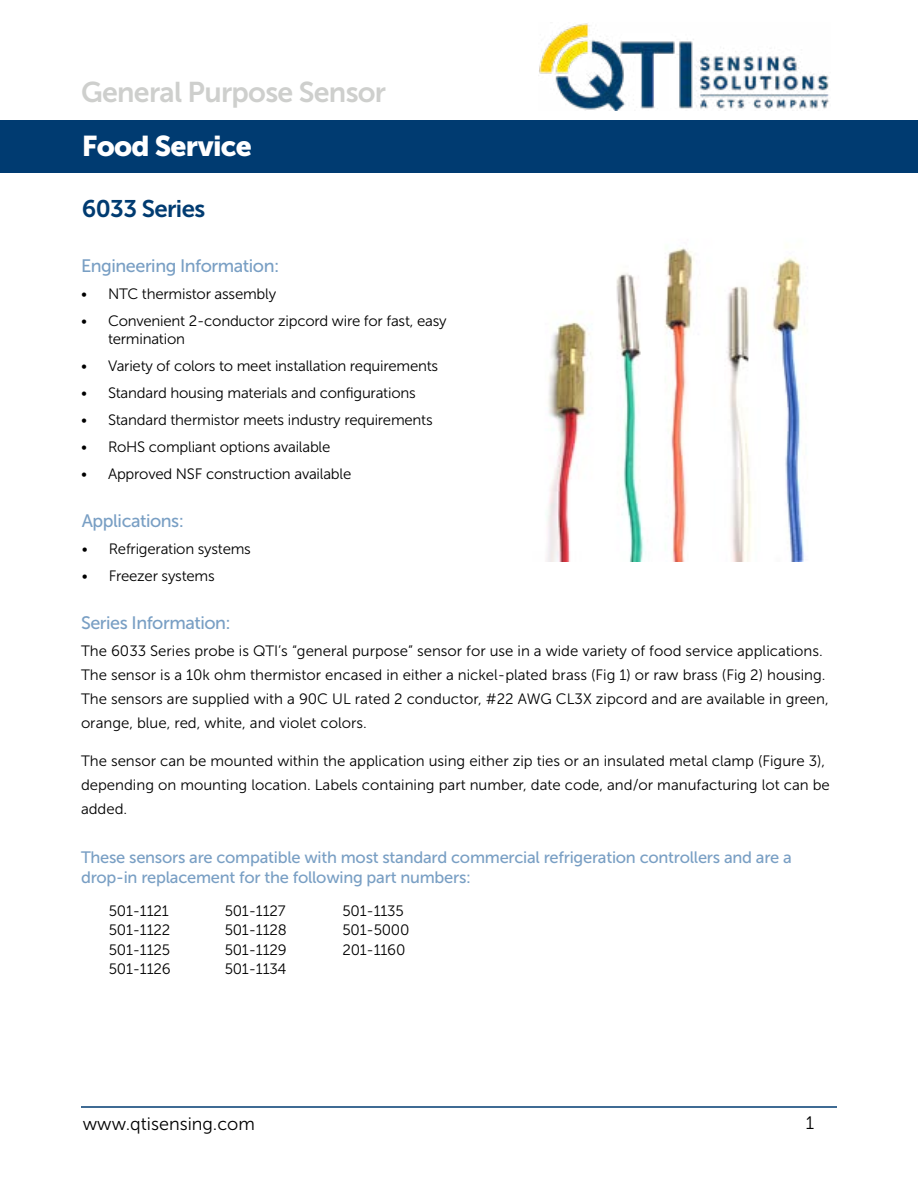
<style>
.page{position:relative;width:918px;height:1188px;background:#fff}
.page>*{position:absolute;margin:0;border:0;box-sizing:border-box;transform-origin:0 0}
.t1{font:28.5px "Museo Sans 700";letter-spacing:-.025em;color:#cecfcd}
.t2{font:28.5px "Museo Sans 900";letter-spacing:-.025em;color:#fff}
.t3{font:24px "Museo Sans 700";letter-spacing:-.025em;color:#003b71}
.t4{font:18px "Museo Sans 500";letter-spacing:-.025em;color:#799fc4}
.t5{font:18px "Museo Sans 300";color:#000}
.t6{font:16.5px/19.5px "Museo Sans 500";letter-spacing:-.015em;color:#799fc4}
.t7{font:15px/19.5px "Museo Sans 300";color:#000}
</style>
<div class="page">
<div style="left:0;top:121px;width:918px;height:52px;background:#003b71"></div>
<img style="left:539px;top:23px;width:290px;height:87px">
<img style="left:546px;top:248px;width:259px;height:313px">
<hr style="left:81px;top:1106px;width:756px;height:2px;background:#003b71">
<h1 class="t1" style="left:81px;top:77px;width:307px">General Purpose Sensor</h1>
<h1 class="t2" style="left:82px;top:130px;width:172px">Food Service</h1>
<h2 class="t3" style="left:82px;top:195px;width:125px">6033 Series</h2>
<p class="t4" style="left:81px;top:256px;width:200px">Engineering Information:</p>
<p class="t7" style="left:81px;top:284px;width:197px">• NTC thermistor assembly</p>
<p class="t7" style="left:108px;top:312px;width:340px;line-height:18px;text-indent:-27px">• Convenient 2-conductor zipcord wire for fast, easy termination</p>
<p class="t7" style="left:81px;top:356px;width:359px">• Variety of colors to meet installation requirements</p>
<p class="t7" style="left:81px;top:383px;width:336px">• Standard housing materials and configurations</p>
<p class="t7" style="left:81px;top:410px;width:353px">• Standard thermistor meets industry requirements</p>
<p class="t7" style="left:81px;top:437px;width:251px">• RoHS compliant options available</p>
<p class="t7" style="left:81px;top:464px;width:272px">• Approved NSF construction available</p>
<p class="t4" style="left:82px;top:511px;width:104px">Applications:</p>
<p class="t7" style="left:82px;top:539px;width:171px">• Refrigeration systems</p>
<p class="t7" style="left:82px;top:566px;width:135px">• Freezer systems</p>
<p class="t4" style="left:81px;top:613px;width:151px">Series Information:</p>
<p class="t7" style="left:81px;top:639px;width:749px;line-height:24px">The 6033 Series probe is QTI’s “general purpose” sensor for use in a wide variety of food service applications.<br>The sensor is a 10k ohm thermistor encased in either a nickel-plated brass (Fig 1) or raw brass (Fig 2) housing.<br>The sensors are supplied with a 90C UL rated 2 conductor, #22 AWG CL3X zipcord and are available in green, orange, blue, red, white, and violet colors.</p>
<p class="t7" style="left:81px;top:749px;width:750px;line-height:24px">The sensor can be mounted within the application using either zip ties or an insulated metal clamp (Figure 3), depending on mounting location. Labels containing part number, date code, and/or manufacturing lot can be added.</p>
<p class="t6" style="left:81px;top:848px;width:712px">These sensors are compatible with most standard commercial refrigeration controllers and are a drop-in replacement for the following part numbers:</p>
<p class="t7" style="left:109px;top:901px;width:63px">501-1121<br>501-1122<br>501-1125<br>501-1126</p>
<p class="t7" style="left:225px;top:901px;width:64px;text-align:justify">501-1127<br>501-1128<br>501-1129<br>501-1134</p>
<p class="t7" style="left:342px;top:901px;width:69px">501-1135<br>501-5000<br>201-1160</p>
<p class="t5" style="left:83px;top:1114px;width:174px">www.qtisensing.com</p>
<p class="t5" style="left:806px;top:1113px;width:10px">1</p>
</div>
